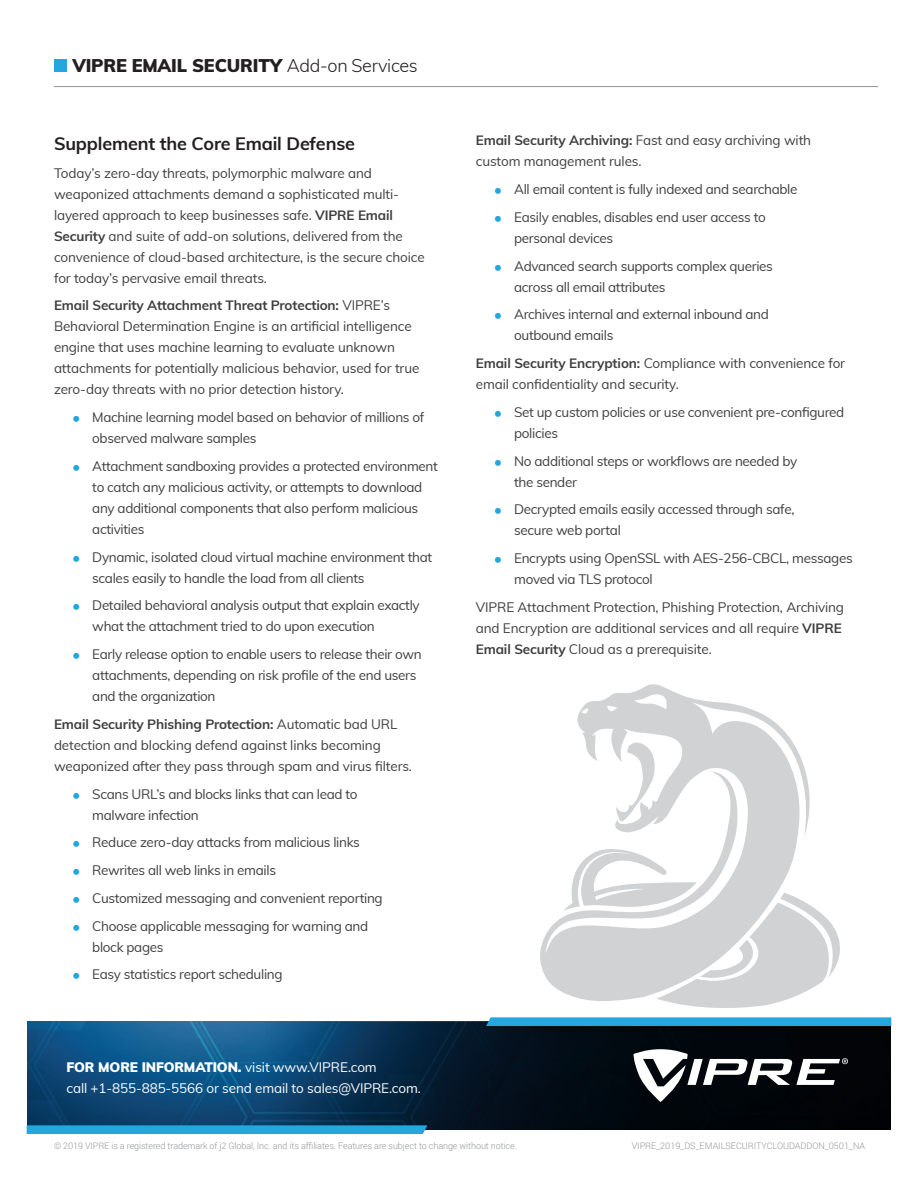
<style>
.page{position:relative;width:918px;height:1188px;background:#fff}
.page>*{position:absolute;margin:0;border:0;box-sizing:border-box;transform-origin:0 0}
.t1{font:900 18px "Muli";letter-spacing:-.01em;color:#231f20}
.t2{font:700 18px "Muli";letter-spacing:-.01em;color:#231f20}
.body_copy{font:13.5px/21px "Muli";letter-spacing:-.025em;color:#3e3e3f}
.t3{font:13.5px/21px "Muli";letter-spacing:-.01em;color:#fff}
.t4{font:300 9px "Roboto";letter-spacing:-.01em;color:#939598}
.s1{font-weight:300}
.s2{font-weight:700}
.s3{font-weight:900}
</style>
<div class="page">
<svg style="left:27px;top:1022px;width:864px;height:108px;background:#082b46"></svg>
<svg style="left:486px;top:1017px;width:405px;height:9px;background:#2da9e0"></svg>
<svg style="left:27px;top:1125px;width:400px;height:9px;background:#23a1d9"></svg>
<div style="left:54px;top:59px;width:13px;height:13px;background:#24a6df"></div>
<hr style="left:54px;top:86px;width:824px;height:1px;background:#939598">
<svg style="left:540px;top:684px;width:300px;height:324px"></svg>
<svg style="left:634px;top:1049px;width:214px;height:53px"></svg>
<h1 class="t1" style="left:72px;top:52px;width:347px">VIPRE EMAIL SECURITY <span class="s1">Add-on Services</span></h1>
<p class="t2" style="left:54px;top:130px;width:303px">Supplement the Core Email Defense</p>
<p class="body_copy" style="left:54px;top:162px;width:372px">Today’s zero-day threats, polymorphic malware and weaponized attachments demand a sophisticated multi&shy;layered approach to keep businesses safe. <span class="s2">VIPRE Email Security</span> and suite of add-on solutions, delivered from the convenience of cloud-based architecture, is the secure choice for today’s pervasive email threats.</p>
<p class="body_copy" style="left:54px;top:294px;width:367px"><span class="s2">Email Security Attachment Threat Protection:</span> VIPRE’s Behavioral Determination Engine is an artificial intelligence engine that uses machine learning to evaluate unknown attachments for potentially malicious behavior, used for true zero-day threats with no prior detection history.</p>
<p class="body_copy" style="left:92px;top:406px;width:334px">Machine learning model based on behavior of millions of observed malware samples</p>
<p class="body_copy" style="left:92px;top:455px;width:347px">Attachment sandboxing provides a protected environment to catch any malicious activity, or attempts to download any additional components that also perform malicious activities</p>
<p class="body_copy" style="left:92px;top:546px;width:342px">Dynamic, isolated cloud virtual machine environment that scales easily to handle the load from all clients</p>
<p class="body_copy" style="left:92px;top:594px;width:329px">Detailed behavioral analysis output that explain exactly what the attachment tried to do upon execution</p>
<p class="body_copy" style="left:92px;top:643px;width:331px">Early release option to enable users to release their own attachments, depending on risk profile of the end users and the organization</p>
<p class="body_copy" style="left:54px;top:713px;width:360px"><span class="s2">Email Security Phishing Protection:</span> Automatic bad URL detection and blocking defend against links becoming weaponized after they pass through spam and virus filters.</p>
<p class="body_copy" style="left:92px;top:783px;width:267px">Scans URL’s and blocks links that can lead to malware infection</p>
<p class="body_copy" style="left:92px;top:831px;width:269px">Reduce zero-day attacks from malicious links</p>
<p class="body_copy" style="left:92px;top:859px;width:185px">Rewrites all web links in emails</p>
<p class="body_copy" style="left:92px;top:887px;width:292px">Customized messaging and convenient reporting</p>
<p class="body_copy" style="left:92px;top:915px;width:277px">Choose applicable messaging for warning and block pages</p>
<p class="body_copy" style="left:92px;top:963px;width:192px">Easy statistics report scheduling</p>
<p class="t3" style="left:67px;top:1056px;width:356px"><span class="s3">FOR MORE INFORMATION.</span> visit www.VIPRE.com<br>call +1-855-885-5566 or send email to sales@VIPRE.com.</p>
<p class="body_copy" style="left:476px;top:129px;width:337px"><span class="s2">Email Security Archiving:</span> Fast and easy archiving with custom management rules.</p>
<p class="body_copy" style="left:514px;top:178px;width:285px">All email content is fully indexed and searchable</p>
<p class="body_copy" style="left:514px;top:206px;width:253px">Easily enables, disables end user access to personal devices</p>
<p class="body_copy" style="left:514px;top:255px;width:260px">Advanced search supports complex queries across all email attributes</p>
<p class="body_copy" style="left:514px;top:303px;width:256px">Archives internal and external inbound and outbound emails</p>
<p class="body_copy" style="left:476px;top:352px;width:371px"><span class="s2">Email Security Encryption:</span> Compliance with convenience for email confidentiality and security.</p>
<p class="body_copy" style="left:514px;top:401px;width:332px">Set up custom policies or use convenient pre-configured policies</p>
<p class="body_copy" style="left:514px;top:450px;width:285px">No additional steps or workflows are needed by the sender</p>
<p class="body_copy" style="left:514px;top:498px;width:282px">Decrypted emails easily accessed through safe, secure web portal</p>
<p class="body_copy" style="left:514px;top:547px;width:340px">Encrypts using OpenSSL with AES-256-CBCL, messages moved via TLS protocol</p>
<p class="body_copy" style="left:476px;top:596px;width:370px">VIPRE Attachment Protection, Phishing Protection, Archiving and Encryption are additional services and all require <span class="s2">VIPRE<br>Email Security</span> Cloud as a prerequisite.</p>
<p class="t4" style="left:54px;top:1140px;width:464px">© 2019 VIPRE is a registered trademark of j2 Global, Inc. and its affiliates. Features are subject to change without notice.</p>
<p class="t4" style="left:632px;top:1140px;width:235px">VIPRE_2019_DS_EMAILSECURITYCLOUDADDON_0501_NA</p>
</div>
